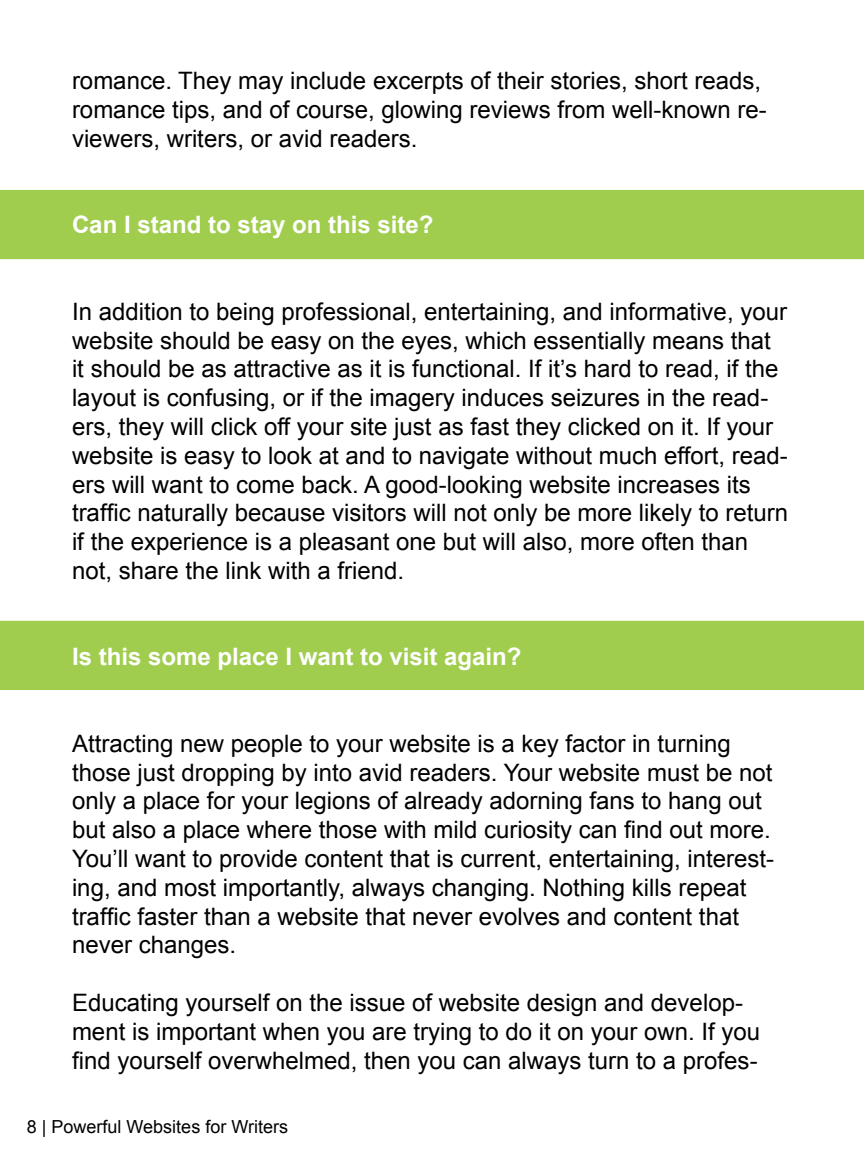
<style>
.page{position:relative;width:864px;height:1152px;background:#fff}
.page>*{position:absolute;margin:0;border:0;box-sizing:border-box;transform-origin:0 0}
.t1{font:24px/28.8px "Arial";color:#000}
.t2{font:700 24px "Arial";color:#fff}
.t3{font:18px "Arial";color:#000}
</style>
<div class="page">
<div style="left:1px;top:622px;width:862px;height:67px;background:#a0cd4e"></div>
<div style="left:0;top:621px;width:864px;height:69px;border:2px solid #a0cd4e"></div>
<div style="left:1px;top:191px;width:862px;height:67px;background:#a0cd4e"></div>
<div style="left:0;top:190px;width:864px;height:69px;border:2px solid #a0cd4e"></div>
<p class="t1" style="left:72px;top:67px;width:696px">romance. They may include excerpts of their stories, short reads, romance tips, and of course, glowing reviews from well-known re&shy;viewers, writers, or avid readers.</p>
<p class="t2" style="left:72px;top:209px;width:363px">Can I stand to stay on this site?</p>
<p class="t1" style="left:72px;top:297px;width:718px">In addition to being professional, entertaining, and informative, your website should be easy on the eyes, which essentially means that it should be as attractive as it is functional. If it’s hard to read, if the layout is confusing, or if the imagery induces seizures in the read&shy;ers, they will click off your site just as fast they clicked on it. If your website is easy to look at and to navigate without much effort, read&shy;ers will want to come back. A good-looking website increases its traffic naturally because visitors will not only be more likely to return if the experience is a pleasant one but will also, more often than not, share the link with a friend.</p>
<p class="t2" style="left:72px;top:641px;width:451px">Is this some place I want to visit again?</p>
<p class="t1" style="left:72px;top:729px;width:704px">Attracting new people to your website is a key factor in turning those just dropping by into avid readers. Your website must be not only a place for your legions of already adorning fans to hang out but also a place where those with mild curiosity can find out more.<br>You’ll want to provide content that is current, entertaining, interest&shy;ing, and most importantly, always changing. Nothing kills repeat traffic faster than a website that never evolves and content that never changes.</p>
<p class="t1" style="left:72px;top:989px;width:690px">Educating yourself on the issue of website design and develop&shy;ment is important when you are trying to do it on your own. If you find yourself overwhelmed, then you can always turn to a profes-</p>
<p class="t3" style="left:27px;top:1115px;width:263px">8 | Powerful Websites for Writers</p>
</div>
